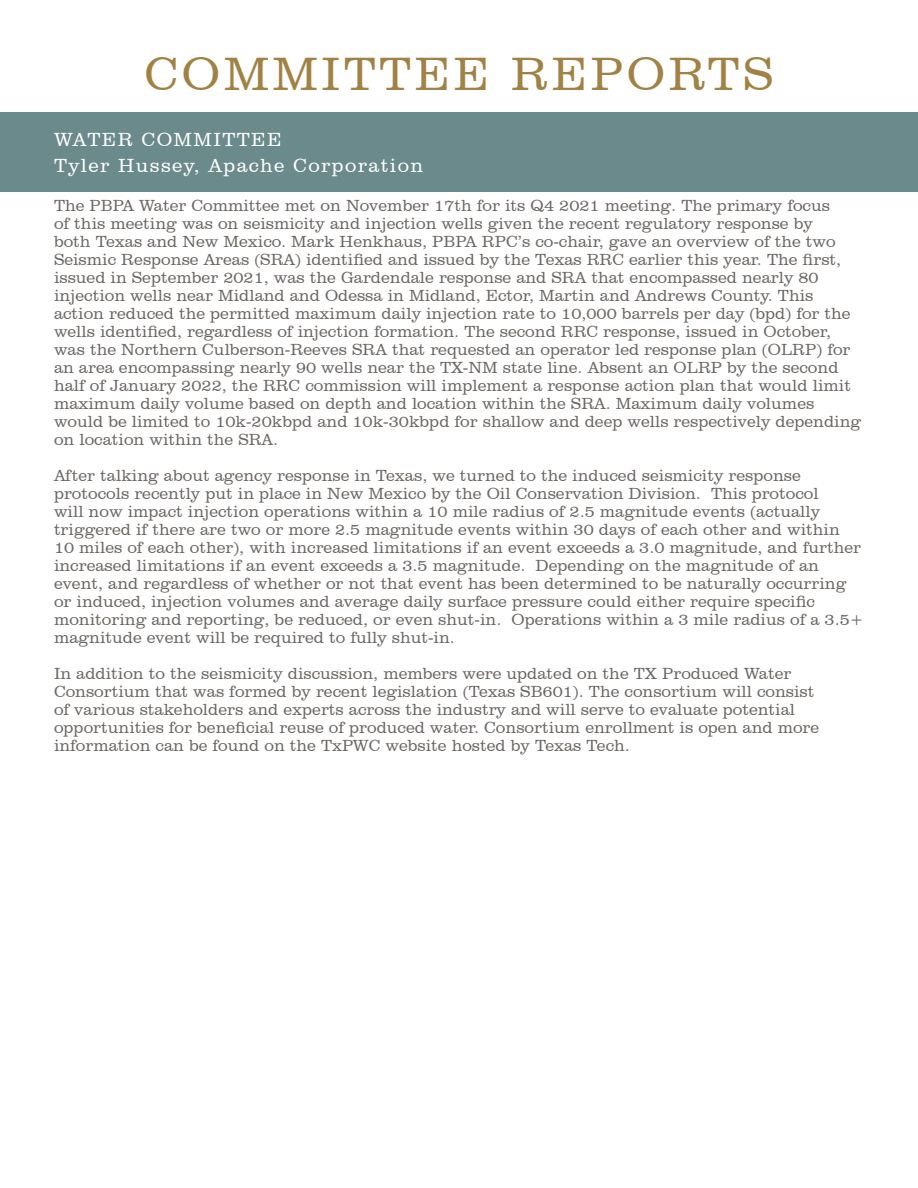
<style>
.page{position:relative;width:918px;height:1188px;background:#fff}
.page>*{position:absolute;margin:0;border:0;box-sizing:border-box;transform-origin:0 0}
.t1{font:300 48px "Clarendon BT";letter-spacing:.07em;color:#a18244}
.t2{font:300 19.5px/25.5px "Clarendon BT";letter-spacing:.07em;color:#fff}
.t3{font:300 16.5px/18px "Clarendon BT";color:#6c6763}
</style>
<div class="page">
<div style="left:0;top:112px;width:918px;height:80px;background:#6b8a8c"></div>
<p class="t1" style="left:145px;top:45px;width:630px">COMMITTEE REPORTS</p>
<p class="t2" style="left:54px;top:127px;width:371px">WATER COMMITTEE<br>Tyler Hussey, Apache Corporation</p>
<p class="t3" style="left:54px;top:196px;width:809px">The PBPA Water Committee met on November 17th for its Q4 2021 meeting. The primary focus<br>of this meeting was on seismicity and injection wells given the recent regulatory response by<br>both Texas and New Mexico. Mark Henkhaus, PBPA RPC’s co-chair, gave an overview of the two Seismic Response Areas (SRA) identified and issued by the Texas RRC earlier this year. The first, issued in September 2021, was the Gardendale response and SRA that encompassed nearly 80 injection wells near Midland and Odessa in Midland, Ector, Martin and Andrews County. This action reduced the permitted maximum daily injection rate to 10,000 barrels per day (bpd) for the wells identified, regardless of injection formation. The second RRC response, issued in October, was the Northern Culberson-Reeves SRA that requested an operator led response plan (OLRP) for an area encompassing nearly 90 wells near the TX-NM state line. Absent an OLRP by the second half of January 2022, the RRC commission will implement a response action plan that would limit maximum daily volume based on depth and location within the SRA. Maximum daily volumes would be limited to 10k-20kbpd and 10k-30kbpd for shallow and deep wells respectively depending on location within the SRA.</p>
<p class="t3" style="left:54px;top:466px;width:811px">After talking about agency response in Texas, we turned to the induced seismicity response protocols recently put in place in New Mexico by the Oil Conservation Division. This protocol<br>will now impact injection operations within a 10 mile radius of 2.5 magnitude events (actually triggered if there are two or more 2.5 magnitude events within 30 days of each other and within 10 miles of each other), with increased limitations if an event exceeds a 3.0 magnitude, and further increased limitations if an event exceeds a 3.5 magnitude. Depending on the magnitude of an event, and regardless of whether or not that event has been determined to be naturally occurring or induced, injection volumes and average daily surface pressure could either require specific monitoring and reporting, be reduced, or even shut-in. Operations within a 3 mile radius of a 3.5+ magnitude event will be required to fully shut-in.</p>
<p class="t3" style="left:54px;top:664px;width:767px">In addition to the seismicity discussion, members were updated on the TX Produced Water Consortium that was formed by recent legislation (Texas SB601). The consortium will consist of various stakeholders and experts across the industry and will serve to evaluate potential opportunities for beneficial reuse of produced water. Consortium enrollment is open and more information can be found on the TxPWC website hosted by Texas Tech.</p>
</div>
